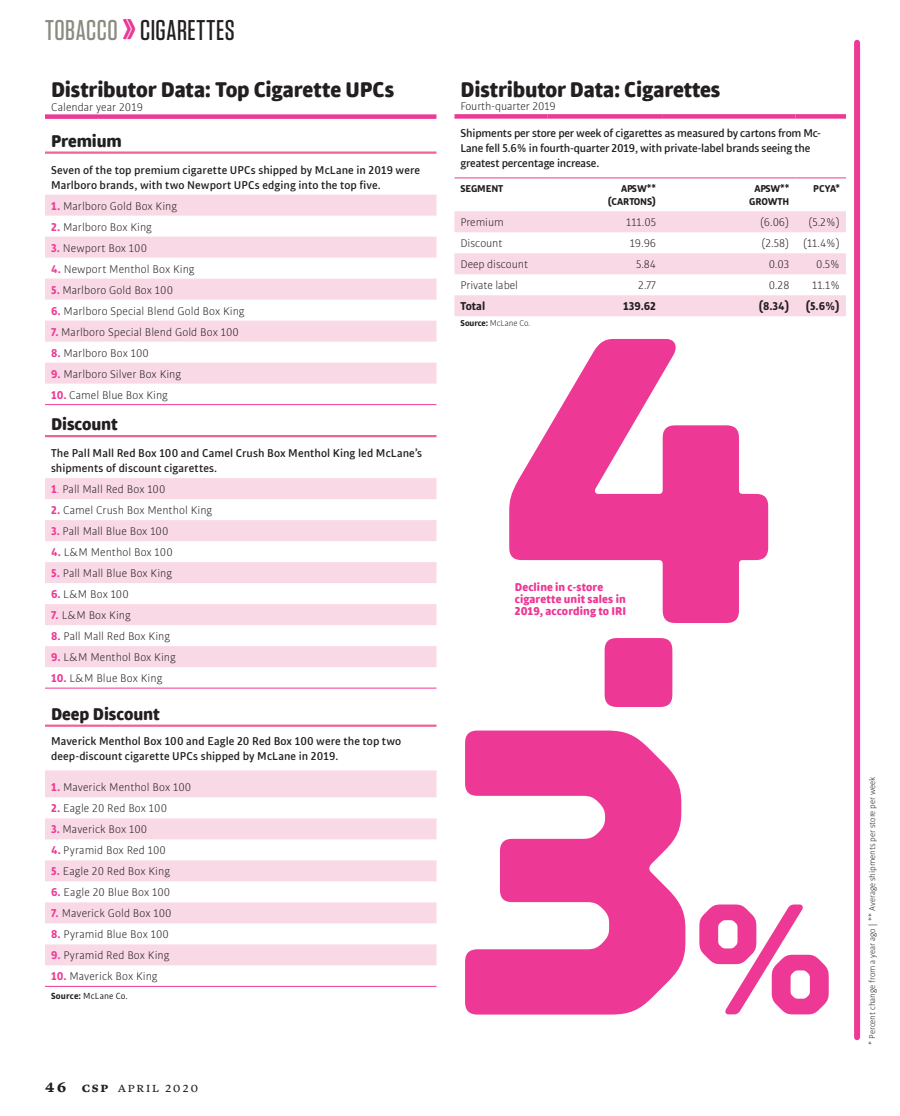
<style>
.page{position:relative;width:900px;height:1116px;background:#fff}
.page>*{position:absolute;margin:0;border:0;box-sizing:border-box;transform-origin:0 0}
.t1{font:700 405.75px/307.6px "Torque";color:#ed3896;text-align:center}
.t2{font:700 157.05px "Torque";color:#ed3896}
.t3{font:500 28.5px "Tungsten";letter-spacing:.015em;color:#231f20}
.t4{font:900 22.5px "Bulo Rounded";letter-spacing:-.005em;color:#231f20}
.t5{font:900 18px "Bulo Rounded";letter-spacing:-.005em;color:#231f20}
.t6{font:13.5px "Lyon Text";letter-spacing:.125em;color:#231f20}
.t7{font:300 12px "Bulo Rounded";color:#231f20}
.t8{font:500 12px/15px "Bulo Rounded";color:#231f20}
.t9{font:900 12px/12px "Bulo Rounded";letter-spacing:.005em;color:#ed3896}
.t10{font:700 12px "Bulo Rounded";letter-spacing:-.005em;color:#231f20}
.t11{font:700 10.5px/13.5px "Bulo Rounded";letter-spacing:-.005em;color:#231f20;text-align:right}
.t12{font:9.3px "Bulo Rounded";letter-spacing:.015em;color:#231f20}
.t13{font:300 9px "Bulo Rounded";letter-spacing:-.005em;color:#231f20}
.s1{color:#8b8b81}
.s2{font-family:"Torque Inline";font-weight:400;font-size:42px;color:#ed3896}
.s3{font-weight:700;color:#ec3c96}
.s4{color:#ec3c96}
.s5{font-weight:700}
.s6{font-weight:700;font-size:17.25px}
</style>
<div class="page">
<svg style="left:45px;top:965px;width:391px;height:21px"></svg>
<svg style="left:45px;top:770px;width:391px;height:195px;fill:#fad9e7"></svg>
<hr style="left:45px;top:725px;width:391px;height:2px;background:#f06396">
<hr style="left:45px;top:986px;width:391px;height:1px;background:#ed3896">
<svg style="left:45px;top:195px;width:391px;height:472px"></svg>
<div style="left:45px;top:114px;width:391px;height:5px;background:#ed3896"></div>
<hr style="left:45px;top:152px;width:391px;height:2px;background:#f06396">
<hr style="left:45px;top:435px;width:391px;height:2px;background:#f06396">
<hr style="left:45px;top:404px;width:391px;height:1px;background:#ed3896">
<hr style="left:45px;top:688px;width:391px;height:1px;background:#ed3896">
<div style="left:854px;top:43px;width:6px;height:994px;background:#ed3896"></div>
<svg style="left:454px;top:211px;width:392px;height:105px;fill:#fad9e7"></svg>
<div style="left:454px;top:114px;width:94px;height:5px;background:#ed3896"></div>
<div style="left:548px;top:114px;width:114px;height:5px;background:#ed3896"></div>
<div style="left:662px;top:114px;width:133px;height:5px;background:#ed3896"></div>
<div style="left:795px;top:114px;width:51px;height:5px;background:#ed3896"></div>
<hr style="left:454px;top:178px;width:94px;height:1px;background:#ed3896">
<hr style="left:548px;top:178px;width:114px;height:1px;background:#ed3896">
<hr style="left:662px;top:178px;width:133px;height:1px;background:#ed3896">
<hr style="left:795px;top:178px;width:51px;height:1px;background:#ed3896">
<h3 class="t3" style="left:45px;top:15px;width:191px"><span class="s1">TOBACCO</span> <span class="s2">›</span>CIGARETTES</h3>
<h3 class="t4" style="left:51px;top:75px;width:345px">Distributor Data: Top Cigarette UPCs</h3>
<p class="t7" style="left:51px;top:100px;width:94px">Calendar year 2019</p>
<h3 class="t5" style="left:51px;top:129px;width:72px">Premium</h3>
<p class="t8" style="left:51px;top:162px;width:371px">Seven of the top premium cigarette UPCs shipped by McLane in 2019 were<br>Marlboro brands, with two Newport UPCs edging into the top five.</p>
<p class="t7" style="left:51px;top:199px;width:128px"><span class="s3">1.</span> Marlboro Gold Box King</p>
<p class="t7" style="left:51px;top:220px;width:103px"><span class="s3">2.</span> Marlboro Box King</p>
<p class="t7" style="left:51px;top:241px;width:98px"><span class="s3">3.</span> Newport Box 100</p>
<p class="t7" style="left:51px;top:262px;width:145px"><span class="s3">4.</span> Newport Menthol Box King</p>
<p class="t7" style="left:51px;top:283px;width:124px"><span class="s3">5.</span> Marlboro Gold Box 100</p>
<p class="t7" style="left:51px;top:304px;width:195px"><span class="s3">6.</span> Marlboro Special Blend Gold Box King</p>
<p class="t7" style="left:51px;top:325px;width:189px"><span class="s3">7.</span> Marlboro Special Blend Gold Box 100</p>
<p class="t7" style="left:51px;top:346px;width:99px"><span class="s3">8.</span> Marlboro Box 100</p>
<p class="t7" style="left:51px;top:367px;width:132px"><span class="s3">9.</span> Marlboro Silver Box King</p>
<p class="t7" style="left:51px;top:388px;width:119px"><span class="s3">10.</span> Camel Blue Box King</p>
<h3 class="t5" style="left:51px;top:412px;width:68px">Discount</h3>
<p class="t8" style="left:51px;top:446px;width:373px">The Pall Mall Red Box 100 and Camel Crush Box Menthol King led McLane’s shipments of discount cigarettes.</p>
<p class="t7" style="left:51px;top:482px;width:116px"><span class="s3">1</span><span class="s4">.</span> Pall Mall Red Box 100</p>
<p class="t7" style="left:51px;top:503px;width:163px"><span class="s3">2.</span> Camel Crush Box Menthol King</p>
<p class="t7" style="left:51px;top:524px;width:119px"><span class="s3">3.</span> Pall Mall Blue Box 100</p>
<p class="t7" style="left:51px;top:545px;width:123px"><span class="s3">4.</span> L&amp;M Menthol Box 100</p>
<p class="t7" style="left:51px;top:566px;width:123px"><span class="s3">5.</span> Pall Mall Blue Box King</p>
<p class="t7" style="left:51px;top:587px;width:79px"><span class="s3">6.</span> L&amp;M Box 100</p>
<p class="t7" style="left:51px;top:608px;width:81px"><span class="s3">7.</span> L&amp;M Box King</p>
<p class="t7" style="left:51px;top:629px;width:121px"><span class="s3">8.</span> Pall Mall Red Box King</p>
<p class="t7" style="left:51px;top:650px;width:126px"><span class="s3">9.</span> L&amp;M Menthol Box King</p>
<p class="t7" style="left:51px;top:671px;width:113px"><span class="s3">10.</span> L&amp;M Blue Box King</p>
<h3 class="t5" style="left:51px;top:702px;width:110px">Deep Discount</h3>
<p class="t8" style="left:51px;top:734px;width:352px">Maverick Menthol Box 100 and Eagle 20 Red Box 100 were the top two deep-discount cigarette UPCs shipped by McLane in 2019.</p>
<p class="t7" style="left:51px;top:780px;width:142px"><span class="s3">1.</span> Maverick Menthol Box 100</p>
<p class="t7" style="left:51px;top:801px;width:118px"><span class="s3">2.</span> Eagle 20 Red Box 100</p>
<p class="t7" style="left:51px;top:822px;width:98px"><span class="s3">3.</span> Maverick Box 100</p>
<p class="t7" style="left:51px;top:843px;width:116px"><span class="s3">4.</span> Pyramid Box Red 100</p>
<p class="t7" style="left:51px;top:864px;width:121px"><span class="s3">5.</span> Eagle 20 Red Box King</p>
<p class="t7" style="left:51px;top:885px;width:121px"><span class="s3">6.</span> Eagle 20 Blue Box 100</p>
<p class="t7" style="left:51px;top:906px;width:122px"><span class="s3">7.</span> Maverick Gold Box 100</p>
<p class="t7" style="left:51px;top:927px;width:119px"><span class="s3">8.</span> Pyramid Blue Box 100</p>
<p class="t7" style="left:51px;top:948px;width:120px"><span class="s3">9.</span> Pyramid Red Box King</p>
<p class="t7" style="left:51px;top:969px;width:108px"><span class="s3">10.</span> Maverick Box King</p>
<p class="t12" style="left:51px;top:991px;width:78px"><span class="s5">Source:</span> McLane Co.</p>
<p class="t6" style="left:45px;top:1077px;width:155px"><span class="s6">46</span> <span class="s5">csp</span> april 2020</p>
<h3 class="t4" style="left:460px;top:75px;width:261px">Distributor Data: Cigarettes</h3>
<p class="t7" style="left:460px;top:99px;width:97px">Fourth-quarter 2019</p>
<p class="t8" style="left:460px;top:126px;width:362px">Shipments per store per week of cigarettes as measured by cartons from Mc-<br>Lane fell 5.6% in fourth-quarter 2019, with private-label brands seeing the greatest percentage increase.</p>
<p class="t11" style="left:460px;top:182px;width:44px">SEGMENT</p>
<p class="t11" style="left:608px;top:182px;width:50px">APSW** (CARTONS)</p>
<p class="t11" style="left:749px;top:182px;width:42px;text-align:center">APSW**<br>GROWTH</p>
<p class="t11" style="left:813px;top:182px;width:28px">PCYA*</p>
<p class="t7" style="left:461px;top:215px;width:45px">Premium</p>
<p class="t7" style="left:626px;top:215px;width:31px">111.05</p>
<p class="t7" style="left:760px;top:215px;width:31px">(6.06)</p>
<p class="t7" style="left:808px;top:215px;width:33px">(5.2%)</p>
<p class="t7" style="left:460px;top:236px;width:44px">Discount</p>
<p class="t7" style="left:630px;top:236px;width:28px">19.96</p>
<p class="t7" style="left:761px;top:236px;width:80px">(2.58) (11.4%)</p>
<p class="t7" style="left:461px;top:257px;width:69px">Deep discount</p>
<p class="t7" style="left:636px;top:257px;width:22px">5.84</p>
<p class="t7" style="left:769px;top:257px;width:22px">0.03</p>
<p class="t7" style="left:816px;top:257px;width:25px">0.5%</p>
<p class="t7" style="left:461px;top:278px;width:59px">Private label</p>
<p class="t7" style="left:638px;top:278px;width:19px">2.77</p>
<p class="t7" style="left:769px;top:278px;width:22px">0.28</p>
<p class="t7" style="left:812px;top:278px;width:29px">11.1%</p>
<p class="t10" style="left:461px;top:299px;width:26px">Total</p>
<p class="t10" style="left:623px;top:299px;width:34px">139.62</p>
<p class="t10" style="left:758px;top:299px;width:33px">(8.34)</p>
<p class="t10" style="left:805px;top:299px;width:36px">(5.6%)</p>
<p class="t13" style="left:461px;top:318px;width:71px"><span class="s5">Source:</span> McLane Co.</p>
<h1 class="t1" style="left:499px;top:322px;width:281px">4</h1>
<p class="t9" style="left:515px;top:581px;width:112px">Decline in c-store cigarette unit sales in</p>
<p class="t9" style="left:515px;top:605px;width:113px">2019, according to IRI</p>
<h1 class="t1" style="left:445px;top:406px;width:257px">.<br>3</h1>
<h2 class="t2" style="left:696px;top:871px;width:137px">%</h2>
<p class="t13" style="left:867px;top:1045px;width:269px;rotate:-90deg">* Percent change from a year ago | ** Average shipments per store per week</p>
</div>
